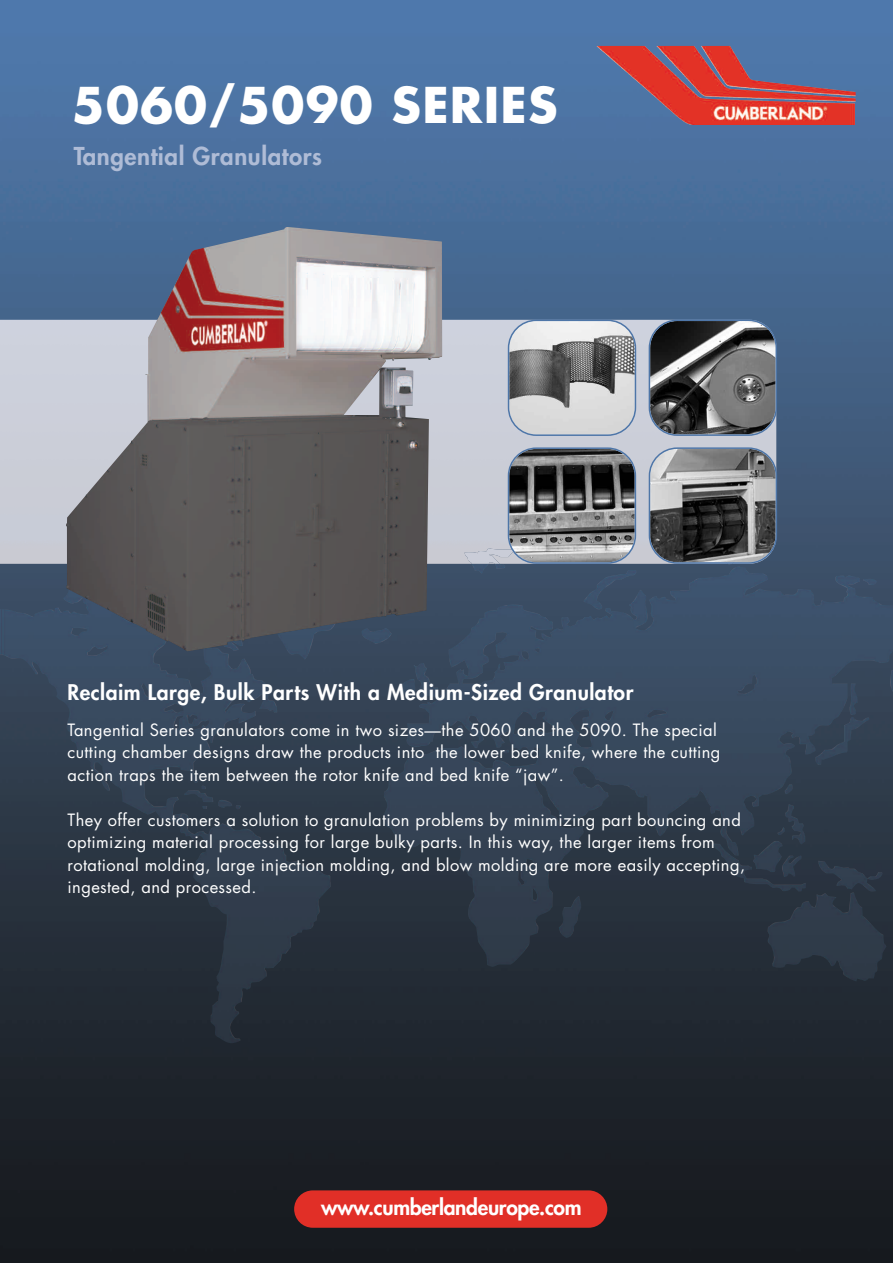
<style>
.page{position:relative;width:893px;height:1263px;background:#fff}
.page>*{position:absolute;margin:0;border:0;box-sizing:border-box;transform-origin:0 0}
.t1{font:700 48px "Futura";letter-spacing:.025em;color:#fff}
.t2{font:800 24px "Futura";letter-spacing:.025em;color:#afbcd6}
.t3{font:800 21px "Futura";letter-spacing:.025em;color:#fff}
.t4{font:800 21px "Futura";letter-spacing:-.015em;color:#fff}
.t5{font:16.5px/22.5px "Futura";letter-spacing:.025em;color:#fff}
</style>
<div class="page">
<img style="left:0;top:0;width:893px;height:1263px">
<img style="left:95px;top:563px;width:791px;height:418px">
<div style="left:294px;top:1190px;width:313px;height:38px;background:#e12f27;border-radius:19px"></div>
<img style="left:597px;top:46px;width:258px;height:79px">
<div style="left:0;top:320px;width:776px;height:244px;background:#cbced8"></div>
<div style="left:442px;top:525px;width:207px;height:39px;background:#c8cbd6"></div>
<img style="left:66px;top:227px;width:376px;height:424px">
<svg style="left:508px;top:320px;width:128px;height:116px;background:#a9abae"></svg>
<svg style="left:508px;top:447px;width:128px;height:117px;background:#707174"></svg>
<svg style="left:649px;top:320px;width:128px;height:116px;background:#616366"></svg>
<svg style="left:649px;top:447px;width:128px;height:117px;background:#6d6f72"></svg>
<h1 class="t1" style="left:72px;top:83px;width:487px">5060/5090 SERIES</h1>
<h2 class="t2" style="left:74px;top:144px;width:250px">Tangential Granulators</h2>
<p class="t3" style="left:68px;top:682px;width:567px">Reclaim Large, Bulk Parts With a Medium-Sized Granulator</p>
<p class="t5" style="left:68px;top:720px;width:654px">Tangential Series granulators come in two sizes—the 5060 and the 5090. The special cutting chamber designs draw the products into the lower bed knife, where the cutting action traps the item between the rotor knife and bed knife “jaw”.</p>
<p class="t5" style="left:68px;top:810px;width:679px">They offer customers a solution to granulation problems by minimizing part bouncing and optimizing material processing for large bulky parts. In this way, the larger items from rotational molding, large injection molding, and blow molding are more easily accepting, ingested, and processed.</p>
<p class="t4" style="left:321px;top:1197px;width:262px">www.cumberlandeurope.com</p>
</div>
